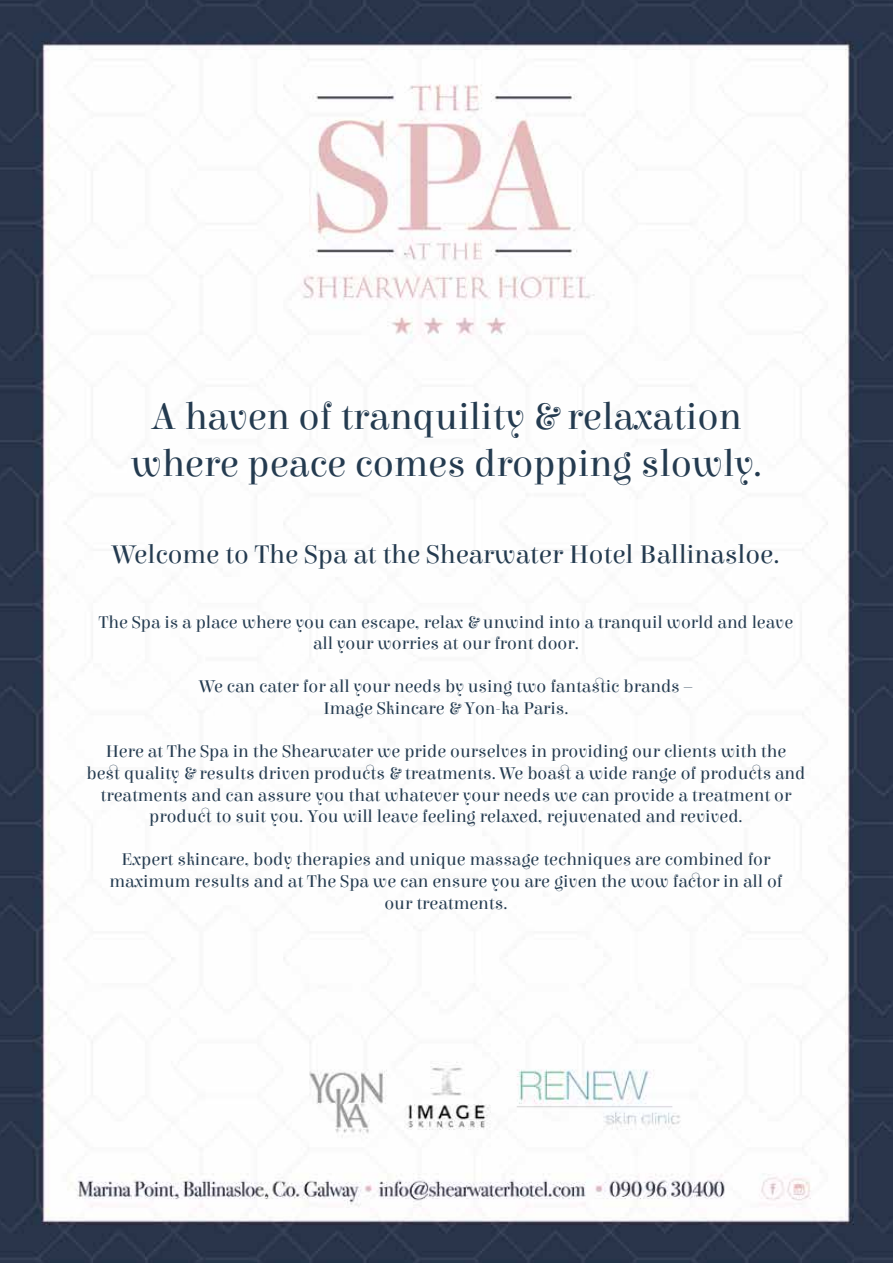
<style>
.page{position:relative;width:893px;height:1263px;background:#fff}
.page>*{position:absolute;margin:0;border:0;box-sizing:border-box;transform-origin:0 0}
.t1{font:39px/46.8px "Elsie";color:#243b50;text-align:center}
.t2{font:27px "Elsie";color:#243b50}
.t3{font:18px/21.6px "Elsie";color:#243b50;text-align:center}
</style>
<div class="page">
<img style="left:0;top:0;width:893px;height:1263px">
<h1 class="t1" style="left:131px;top:393px;width:633px">A haven of tranquility &amp; relaxation where peace comes dropping slowly.</h1>
<h2 class="t2" style="left:112px;top:539px;width:669px">Welcome to The Spa at the Shearwater Hotel Ballinasloe.</h2>
<p class="t3" style="left:99px;top:611px;width:696px">The Spa is a place where you can escape, relax &amp; unwind into a tranquil world and leave all your worries at our front door.</p>
<p class="t3" style="left:199px;top:676px;width:494px">We can cater for all your needs by using two fantastic brands –<br>Image Skincare &amp; Yon-ka Paris.</p>
<p class="t3" style="left:87px;top:741px;width:720px">Here at The Spa in the Shearwater we pride ourselves in providing our clients with the<br>best quality &amp; results driven products &amp; treatments. We boast a wide range of products and treatments and can assure you that whatever your needs we can provide a treatment or product to suit you. You will leave feeling relaxed, rejuvenated and revived.</p>
<p class="t3" style="left:109px;top:849px;width:674px">Expert skincare, body therapies and unique massage techniques are combined for maximum results and at The Spa we can ensure you are given the wow factor in all of our treatments.</p>
</div>
